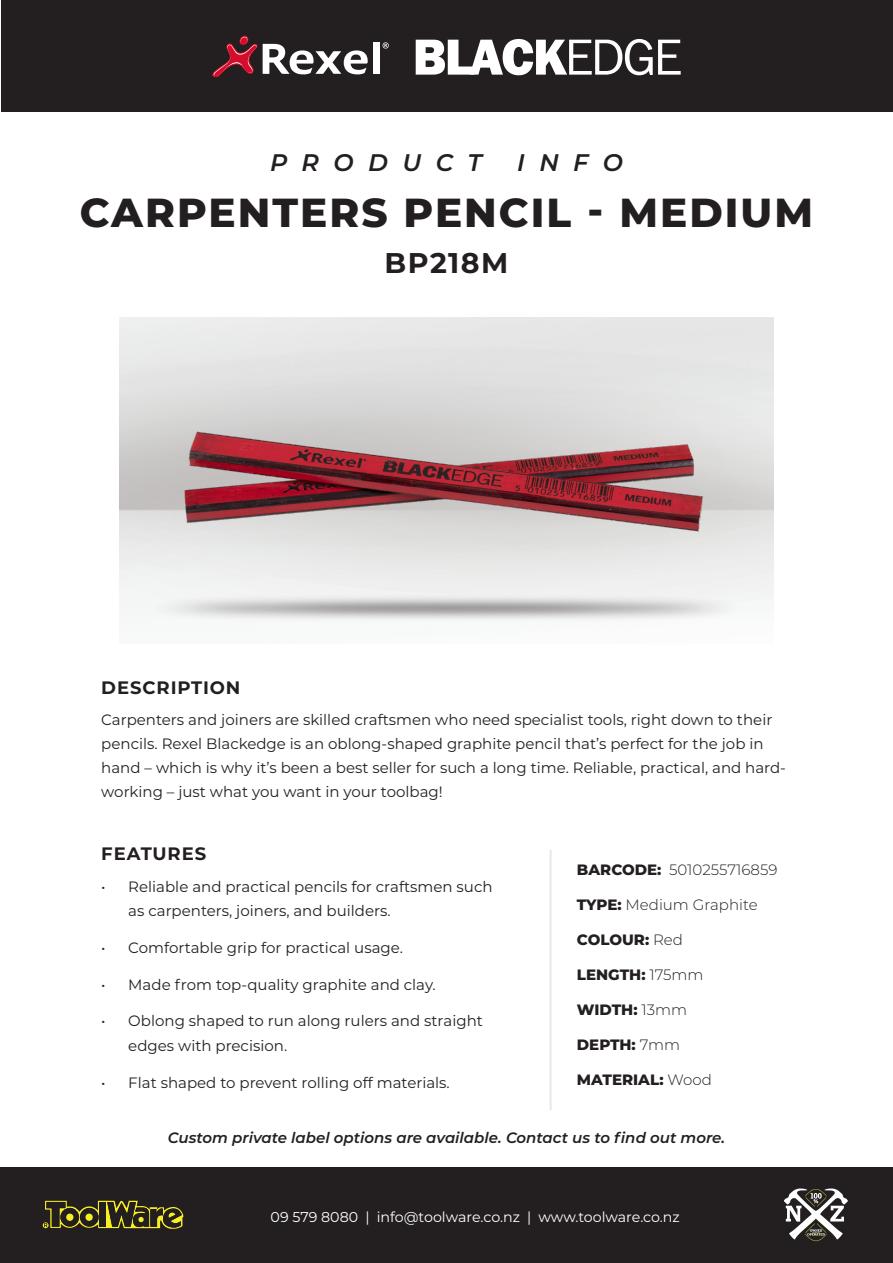
<style>
.page{position:relative;width:893px;height:1263px;background:#fff}
.page>*{position:absolute;margin:0;border:0;box-sizing:border-box;transform-origin:0 0}
.t1{font:800 40.5px "Montserrat";letter-spacing:.05em;color:#231f20}
.t2{font:700 28.5px "Montserrat";letter-spacing:.05em;color:#231f20}
.t3{font:italic 600 24px "Montserrat";letter-spacing:.6em;color:#231f20}
.t4{font:700 18px "Montserrat";letter-spacing:.05em;color:#231f20}
.Body_Text{font:15px/24px "Montserrat";color:#231f20}
.Body_Text-2{font:italic 600 15px "Montserrat";color:#231f20}
.Specifications{font:800 15px "Montserrat";color:#231f20}
.Specifications-2{font:300 15px "Montserrat";color:#231f20}
.t5{font:14.25px "Montserrat";color:#fff}
.s1{font-weight:800}
.s2{font-weight:300}
</style>
<div class="page">
<div style="left:1px;top:1px;width:891px;height:111px;background:#231f20"></div>
<div style="left:373px;top:42px;width:6px;height:32px;background:#fff"></div>
<svg style="left:212px;top:35px;width:156px;height:43px"></svg>
<svg style="left:383px;top:42px;width:6px;height:7px"></svg>
<svg style="left:416px;top:39px;width:265px;height:36px"></svg>
<div style="left:0;top:1167px;width:893px;height:96px;background:#231f20"></div>
<svg style="left:43px;top:1200px;width:141px;height:29px"></svg>
<svg style="left:784px;top:1188px;width:64px;height:53px"></svg>
<hr style="left:550px;top:850px;width:2px;height:260px;background:#e6e7e9">
<img style="left:168px;top:417px;width:548px;height:127px">
<p class="t3" style="left:270px;top:145px;width:213px">PRODUCT</p>
<p class="t3" style="left:517px;top:145px;width:107px">INFO</p>
<p class="t1" style="left:80px;top:183px;width:735px">CARPENTERS PENCIL - MEDIUM</p>
<p class="t2" style="left:385px;top:243px;width:125px">BP218M</p>
<p class="t4" style="left:101px;top:674px;width:141px">DESCRIPTION</p>
<p class="Body_Text" style="left:101px;top:707px;width:686px">Carpenters and joiners are skilled craftsmen who need specialist tools, right down to their pencils. Rexel Blackedge is an oblong-shaped graphite pencil that’s perfect for the job in hand – which is why it’s been a best seller for such a long time. Reliable, practical, and hard&shy;working – just what you want in your toolbag!</p>
<p class="t4" style="left:101px;top:841px;width:106px">FEATURES</p>
<p class="Body_Text" style="left:128px;top:873px;width:366px;line-height:24.8px;text-indent:-27px">• Reliable and practical pencils for craftsmen such as carpenters, joiners, and builders.</p>
<p class="Body_Text" style="left:101px;top:935px;width:303px">• Comfortable grip for practical usage.</p>
<p class="Body_Text" style="left:101px;top:972px;width:336px">• Made from top-quality graphite and clay.</p>
<p class="Body_Text" style="left:128px;top:1008px;width:356px;line-height:24.8px;text-indent:-27px">• Oblong shaped to run along rulers and straight edges with precision.</p>
<p class="Body_Text" style="left:101px;top:1070px;width:350px">• Flat shaped to prevent rolling off materials.</p>
<p class="Specifications-2" style="left:577px;top:859px;width:202px"><span class="s1">BARCODE:</span> 5010255716859</p>
<p class="Specifications-2" style="left:577px;top:894px;width:182px"><span class="s1">TYPE:</span> Medium Graphite</p>
<p class="Specifications" style="left:577px;top:928px;width:108px">COLOUR: <span class="s2">Red</span></p>
<p class="Specifications" style="left:577px;top:963px;width:128px">LENGTH: <span class="s2">175mm</span></p>
<p class="Specifications" style="left:577px;top:999px;width:112px">WIDTH: <span class="s2">13mm</span></p>
<p class="Specifications" style="left:577px;top:1034px;width:105px">DEPTH: <span class="s2">7mm</span></p>
<p class="Specifications" style="left:577px;top:1069px;width:137px">MATERIAL: <span class="s2">Wood</span></p>
<p class="Body_Text-2" style="left:168px;top:1127px;width:559px">Custom private label options are available. Contact us to find out more.</p>
<p class="t5" style="left:271px;top:1207px;width:411px">09 579 8080 | info@toolware.co.nz | www.toolware.co.nz</p>
</div>
